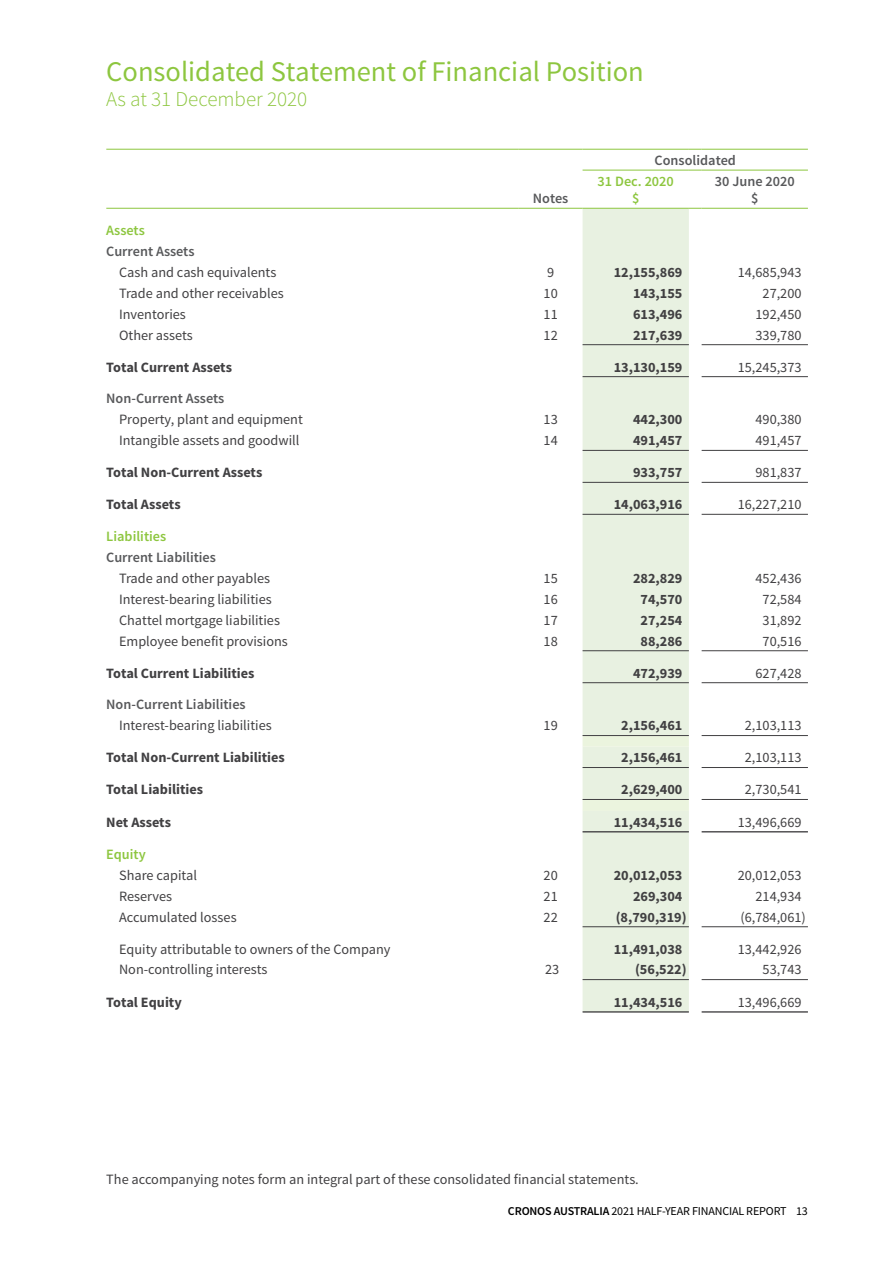
<style>
.page{position:relative;width:893px;height:1263px;background:#fff}
.page>*{position:absolute;margin:0;border:0;box-sizing:border-box;transform-origin:0 0}
.t1{font:28.5px "Source Sans Pro";color:#8dc63f}
.t2{font:300 21px "Source Sans Pro";color:#8dc63f}
.t3{font:14.25px "Source Sans Pro";color:#414042}
.t4{font:700 14.25px "Source Sans Pro";color:#414042}
.t5{font:600 14.25px/17.2px "Source Sans Pro";color:#58595b;text-align:center}
.t6{font:600 14.25px/17.2px "Source Sans Pro";color:#8dc63f;text-align:center}
.t7{font:12px "Source Sans Pro";letter-spacing:-.015em;color:#000}
.s1{font-weight:600}
</style>
<div class="page">
<div style="left:583px;top:209px;width:106px;height:802px;background:#e8f1e1"></div>
<div style="left:583px;top:736px;width:106px;height:75px;background:#e8f1e1"></div>
<hr style="left:106px;top:149px;width:413px;height:1px;background:#8dc63f">
<hr style="left:519px;top:149px;width:64px;height:1px;background:#8dc63f">
<hr style="left:583px;top:149px;width:106px;height:1px;background:#8dc63f">
<svg style="left:689px;top:149px;width:13px;height:1px"></svg>
<hr style="left:702px;top:149px;width:106px;height:1px;background:#8dc63f">
<svg style="left:689px;top:170px;width:13px;height:1px"></svg>
<hr style="left:702px;top:170px;width:106px;height:1px;background:#8dc63f">
<hr style="left:106px;top:208px;width:413px;height:1px;background:#8dc63f">
<hr style="left:519px;top:208px;width:64px;height:1px;background:#8dc63f">
<svg style="left:689px;top:208px;width:13px;height:1px"></svg>
<hr style="left:702px;top:208px;width:106px;height:1px;background:#8dc63f">
<hr style="left:583px;top:170px;width:106px;height:1px;background:#8dc63f">
<hr style="left:583px;top:208px;width:106px;height:1px;background:#8dc63f">
<hr style="left:583px;top:344px;width:106px;height:1px;background:#414042">
<hr style="left:702px;top:344px;width:106px;height:1px;background:#414042">
<hr style="left:583px;top:376px;width:106px;height:1px;background:#414042">
<hr style="left:702px;top:376px;width:106px;height:1px;background:#414042">
<hr style="left:583px;top:450px;width:106px;height:1px;background:#414042">
<hr style="left:702px;top:450px;width:106px;height:1px;background:#414042">
<hr style="left:583px;top:482px;width:106px;height:1px;background:#414042">
<hr style="left:702px;top:482px;width:106px;height:1px;background:#414042">
<hr style="left:583px;top:514px;width:106px;height:1px;background:#414042">
<hr style="left:702px;top:514px;width:106px;height:1px;background:#414042">
<hr style="left:583px;top:650px;width:106px;height:1px;background:#414042">
<hr style="left:702px;top:650px;width:106px;height:1px;background:#414042">
<hr style="left:583px;top:682px;width:106px;height:1px;background:#414042">
<hr style="left:702px;top:682px;width:106px;height:1px;background:#414042">
<hr style="left:583px;top:735px;width:106px;height:1px;background:#414042">
<hr style="left:702px;top:735px;width:106px;height:1px;background:#414042">
<hr style="left:583px;top:767px;width:106px;height:1px;background:#414042">
<hr style="left:702px;top:767px;width:106px;height:1px;background:#414042">
<hr style="left:583px;top:799px;width:106px;height:1px;background:#414042">
<hr style="left:702px;top:799px;width:106px;height:1px;background:#414042">
<hr style="left:583px;top:926px;width:106px;height:1px;background:#414042">
<hr style="left:702px;top:926px;width:106px;height:1px;background:#414042">
<hr style="left:583px;top:979px;width:106px;height:1px;background:#414042">
<hr style="left:702px;top:979px;width:106px;height:1px;background:#414042">
<hr style="left:583px;top:831px;width:106px;height:1px;background:#414042">
<hr style="left:702px;top:831px;width:106px;height:1px;background:#414042">
<hr style="left:583px;top:1011px;width:106px;height:1px;background:#414042">
<hr style="left:702px;top:1011px;width:106px;height:1px;background:#414042">
<h1 class="t1" style="left:106px;top:54px;width:539px">Consolidated Statement of Financial Position</h1>
<h2 class="t2" style="left:106px;top:87px;width:202px">As at 31 December 2020</h2>
<p class="t5" style="left:533px;top:190px;width:37px">Notes</p>
<p class="t5" style="left:655px;top:152px;width:83px">Consolidated</p>
<p class="t6" style="left:598px;top:173px;width:78px">31 Dec. 2020 $</p>
<p class="t5" style="left:715px;top:173px;width:81px">30 June 2020 $</p>
<p class="t6" style="left:106px;top:222px;width:40px">Assets</p>
<p class="t5" style="left:106px;top:243px;width:90px">Current Assets</p>
<p class="t3" style="left:119px;top:263px;width:159px">Cash and cash equivalents</p>
<p class="t3" style="left:547px;top:263px;width:9px">9</p>
<p class="t4" style="left:614px;top:263px;width:70px">12,155,869</p>
<p class="t3" style="left:738px;top:263px;width:65px">14,685,943</p>
<p class="t3" style="left:119px;top:284px;width:166px">Trade and other receivables</p>
<p class="t3" style="left:544px;top:284px;width:16px">10</p>
<p class="t4" style="left:633px;top:284px;width:51px">143,155</p>
<p class="t3" style="left:763px;top:284px;width:40px">27,200</p>
<p class="t3" style="left:119px;top:305px;width:68px">Inventories</p>
<p class="t3" style="left:544px;top:305px;width:16px">11</p>
<p class="t4" style="left:633px;top:305px;width:51px">613,496</p>
<p class="t3" style="left:755px;top:305px;width:48px">192,450</p>
<p class="t3" style="left:119px;top:326px;width:75px">Other assets</p>
<p class="t3" style="left:544px;top:326px;width:16px">12</p>
<p class="t4" style="left:633px;top:326px;width:51px">217,639</p>
<p class="t3" style="left:755px;top:326px;width:48px">339,780</p>
<p class="t4" style="left:106px;top:358px;width:127px">Total Current Assets</p>
<p class="t4" style="left:614px;top:358px;width:70px">13,130,159</p>
<p class="t3" style="left:738px;top:358px;width:65px">15,245,373</p>
<p class="t5" style="left:106px;top:390px;width:120px">Non-Current Assets</p>
<p class="t3" style="left:119px;top:411px;width:185px">Property, plant and equipment</p>
<p class="t3" style="left:544px;top:411px;width:16px">13</p>
<p class="t4" style="left:633px;top:410px;width:51px">442,300</p>
<p class="t3" style="left:755px;top:411px;width:48px">490,380</p>
<p class="t3" style="left:119px;top:432px;width:182px">Intangible assets and goodwill</p>
<p class="t3" style="left:544px;top:432px;width:16px">14</p>
<p class="t4" style="left:633px;top:431px;width:51px">491,457</p>
<p class="t3" style="left:755px;top:432px;width:48px">491,457</p>
<p class="t4" style="left:106px;top:463px;width:158px">Total Non-Current Assets</p>
<p class="t4" style="left:633px;top:463px;width:51px">933,757</p>
<p class="t3" style="left:755px;top:464px;width:48px">981,837</p>
<p class="t4" style="left:106px;top:495px;width:76px">Total Assets</p>
<p class="t4" style="left:614px;top:495px;width:70px">14,063,916</p>
<p class="t3" style="left:738px;top:496px;width:65px">16,227,210</p>
<p class="t6" style="left:106px;top:528px;width:61px">Liabilities</p>
<p class="t5" style="left:106px;top:549px;width:111px">Current Liabilities</p>
<p class="t3" style="left:119px;top:569px;width:153px">Trade and other payables</p>
<p class="t3" style="left:544px;top:569px;width:16px">15</p>
<p class="t4" style="left:633px;top:569px;width:51px">282,829</p>
<p class="t3" style="left:755px;top:569px;width:48px">452,436</p>
<p class="t3" style="left:119px;top:590px;width:154px">Interest-bearing liabilities</p>
<p class="t3" style="left:544px;top:590px;width:16px">16</p>
<p class="t4" style="left:641px;top:590px;width:43px">74,570</p>
<p class="t3" style="left:763px;top:590px;width:40px">72,584</p>
<p class="t3" style="left:119px;top:611px;width:162px">Chattel mortgage liabilities</p>
<p class="t3" style="left:544px;top:611px;width:16px">17</p>
<p class="t4" style="left:641px;top:611px;width:43px">27,254</p>
<p class="t3" style="left:763px;top:611px;width:40px">31,892</p>
<p class="t3" style="left:119px;top:632px;width:170px">Employee benefit provisions</p>
<p class="t3" style="left:544px;top:632px;width:16px">18</p>
<p class="t4" style="left:641px;top:632px;width:43px">88,286</p>
<p class="t3" style="left:763px;top:632px;width:40px">70,516</p>
<p class="t4" style="left:106px;top:664px;width:150px">Total Current Liabilities</p>
<p class="t4" style="left:633px;top:664px;width:51px">472,939</p>
<p class="t3" style="left:755px;top:664px;width:48px">627,428</p>
<p class="t5" style="left:106px;top:696px;width:141px">Non-Current Liabilities</p>
<p class="t3" style="left:119px;top:717px;width:154px">Interest-bearing liabilities</p>
<p class="t3" style="left:544px;top:717px;width:16px">19</p>
<p class="t4" style="left:621px;top:716px;width:63px">2,156,461</p>
<p class="t3" style="left:745px;top:717px;width:58px">2,103,113</p>
<p class="t4" style="left:106px;top:748px;width:180px">Total Non-Current Liabilities</p>
<p class="t4" style="left:621px;top:748px;width:63px">2,156,461</p>
<p class="t3" style="left:745px;top:749px;width:58px">2,103,113</p>
<p class="t4" style="left:106px;top:780px;width:98px">Total Liabilities</p>
<p class="t4" style="left:621px;top:780px;width:63px">2,629,400</p>
<p class="t3" style="left:745px;top:781px;width:58px">2,730,541</p>
<p class="t4" style="left:106px;top:813px;width:66px">Net Assets</p>
<p class="t4" style="left:614px;top:813px;width:70px">11,434,516</p>
<p class="t3" style="left:738px;top:813px;width:65px">13,496,669</p>
<p class="t6" style="left:106px;top:846px;width:41px">Equity</p>
<p class="t3" style="left:119px;top:866px;width:79px">Share capital</p>
<p class="t3" style="left:544px;top:866px;width:16px">20</p>
<p class="t4" style="left:614px;top:866px;width:70px">20,012,053</p>
<p class="t3" style="left:738px;top:866px;width:65px">20,012,053</p>
<p class="t3" style="left:119px;top:887px;width:55px">Reserves</p>
<p class="t3" style="left:544px;top:887px;width:16px">21</p>
<p class="t4" style="left:633px;top:887px;width:51px">269,304</p>
<p class="t3" style="left:755px;top:887px;width:48px">214,934</p>
<p class="t3" style="left:119px;top:908px;width:119px">Accumulated losses</p>
<p class="t3" style="left:544px;top:908px;width:16px">22</p>
<p class="t4" style="left:616px;top:908px;width:73px">(8,790,319)</p>
<p class="t3" style="left:740px;top:908px;width:67px">(6,784,061)</p>
<p class="t3" style="left:119px;top:940px;width:273px">Equity attributable to owners of the Company</p>
<p class="t4" style="left:614px;top:940px;width:70px">11,491,038</p>
<p class="t3" style="left:738px;top:940px;width:65px">13,442,926</p>
<p class="t3" style="left:119px;top:961px;width:150px">Non-controlling interests</p>
<p class="t3" style="left:545px;top:961px;width:16px">23</p>
<p class="t4" style="left:635px;top:960px;width:53px">(56,522)</p>
<p class="t3" style="left:763px;top:961px;width:40px">53,743</p>
<p class="t4" style="left:106px;top:993px;width:77px">Total Equity</p>
<p class="t4" style="left:614px;top:993px;width:70px">11,434,516</p>
<p class="t3" style="left:738px;top:993px;width:65px">13,496,669</p>
<p class="t3" style="left:106px;top:1170px;width:534px">The accompanying notes form an integral part of these consolidated financial statements.</p>
<p class="t7" style="left:508px;top:1203px;width:301px"><span class="s1">CRONOS AUSTRALIA</span> 2021 HALF-YEAR FINANCIAL REPORT 13</p>
</div>
